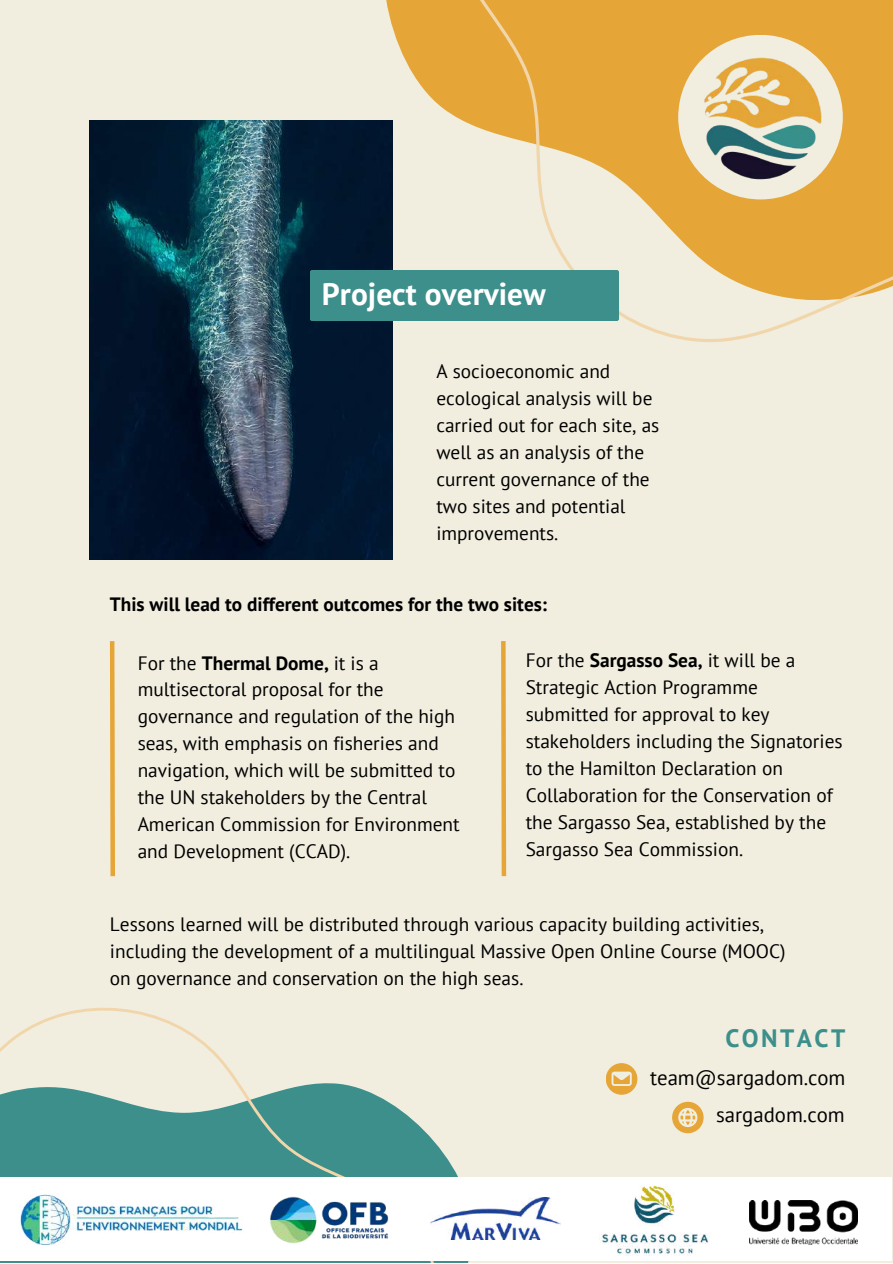
<style>
.page{position:relative;width:893px;height:1264px;background:#fff}
.page>*{position:absolute;margin:0;border:0;box-sizing:border-box;transform-origin:0 0}
.t1{font:700 31.35px "PT Sans";color:#fff}
.t2{font:700 25.05px "PT Sans";letter-spacing:.1em;color:#3c8f8b}
.t3{font:20.7px "PT Sans";color:#000}
.t4{font:19.35px/27px "PT Sans";color:#000}
.t5{font:700 19.35px "PT Sans";color:#000}
.s1{font-weight:700}
</style>
<div class="page">
<div style="left:0;top:0;width:892px;height:1262px;background:#f1eee0"></div>
<svg style="left:0;top:1007px;width:506px;height:255px"></svg>
<svg style="left:401px;top:0;width:491px;height:342px"></svg>
<img style="left:89px;top:121px;width:304px;height:438px">
<div style="left:310px;top:270px;width:309px;height:50px;background:#3c8f8b;border-radius:2px"></div>
<svg style="left:501px;top:641px;width:6px;height:236px"></svg>
<svg style="left:109px;top:641px;width:6px;height:236px"></svg>
<svg style="left:672px;top:1101px;width:31px;height:32px"></svg>
<div style="left:678px;top:35px;width:164px;height:164px;background:#f1eee0;border-radius:50%"></div>
<img style="left:678px;top:50px;width:161px;height:134px">
<div style="left:0;top:1176px;width:891px;height:84px;background:#fff"></div>
<img style="left:20px;top:1194px;width:223px;height:51px">
<img style="left:430px;top:1197px;width:130px;height:42px">
<img style="left:602px;top:1185px;width:107px;height:71px">
<img style="left:270px;top:1196px;width:119px;height:48px">
<img style="left:749px;top:1200px;width:108px;height:43px">
<div style="left:605px;top:1063px;width:32px;height:31px;background:#e6a637;border-radius:50%"></div>
<svg style="left:611px;top:1071px;width:20px;height:14px"></svg>
<h1 class="t1" style="left:322px;top:273px;width:225px">Project overview</h1>
<p class="t4" style="left:436px;top:357px;width:224px">A socioeconomic and ecological analysis will be carried out for each site, as well as an analysis of the current governance of the two sites and potential improvements.</p>
<p class="t5" style="left:110px;top:591px;width:438px">This will lead to different outcomes for the two sites:</p>
<p class="t4" style="left:138px;top:648px;width:323px">For the <span class="s1">Thermal Dome,</span> it is a multisectoral proposal for the governance and regulation of the high seas, with emphasis on fisheries and navigation, which will be submitted to the UN stakeholders by the Central American Commission for Environment and Development (CCAD).</p>
<p class="t4" style="left:525px;top:646px;width:318px">For the <span class="s1">Sargasso Sea,</span> it will be a<br>Strategic Action Programme submitted for approval to key stakeholders including the Signatories to the Hamilton Declaration on<br>Collaboration for the Conservation of the Sargasso Sea, established by the<br>Sargasso Sea Commission.</p>
<p class="t4" style="left:110px;top:910px;width:677px">Lessons learned will be distributed through various capacity building activities, including the development of a multilingual Massive Open Online Course (MOOC) on governance and conservation on the high seas.</p>
<p class="t2" style="left:725px;top:1021px;width:121px">CONTACT</p>
<p class="t3" style="left:650px;top:1064px;width:197px">team@sargadom.com</p>
<p class="t3" style="left:716px;top:1101px;width:130px">sargadom.com</p>
</div>
